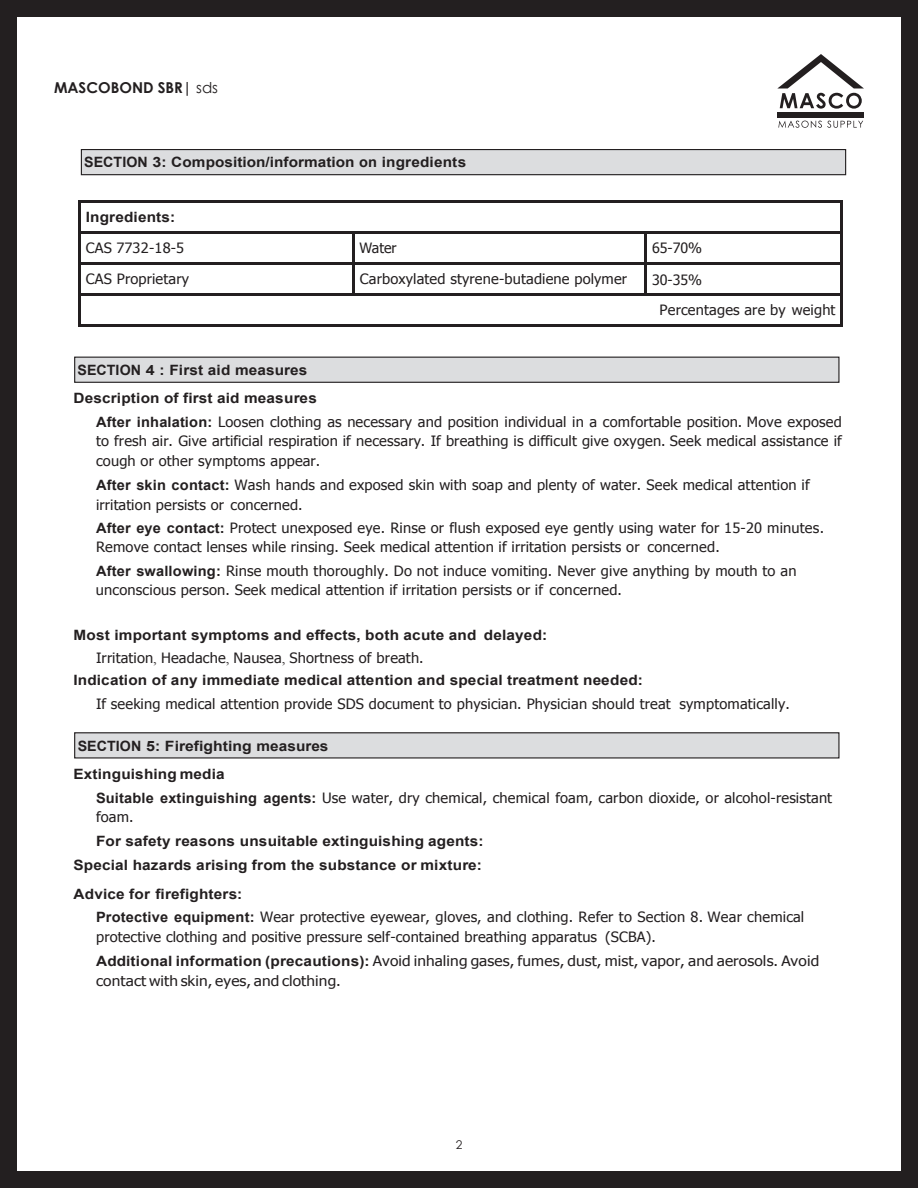
<style>
.page{position:relative;width:918px;height:1188px;background:#fff}
.page>*{position:absolute;margin:0;border:0;box-sizing:border-box;transform-origin:0 0}
.t1{font:700 15px "Century Gothic";color:#231f20}
.t2{font:14.25px/19.5px "Tahoma";letter-spacing:.01em;color:#231f20}
.t3{font:700 14.25px/31.3px "Arial";letter-spacing:.005em;color:#231f20;scale:1.08 1}
.t4{font:700 14.25px "Arial";letter-spacing:.005em;color:#231f20}
.t5{font:14.25px "Tahoma";letter-spacing:.01em;color:#231f20;scale:1.06 1}
.t6{font:14.25px "Tahoma";letter-spacing:.01em;color:#231f20;scale:1.09 1}
.t7{font:12px "Century Gothic";color:#231f20}
.s1{font-weight:400}
.s2{font-family:"Tahoma";font-weight:400}
.s3{font-family:"Arial";font-weight:700}
.s4{font-family:"Times New Roman";font-weight:400}
</style>
<div class="page">
<div style="left:0;top:1172px;width:918px;height:16px;background:#231f20"></div>
<div style="left:0;top:0;width:918px;height:16px;background:#231f20"></div>
<div style="left:902px;top:0;width:16px;height:1188px;background:#231f20"></div>
<div style="left:0;top:0;width:16px;height:1188px;background:#231f20"></div>
<div style="left:777px;top:112px;width:87px;height:6px;background:#231f20"></div>
<svg style="left:777px;top:54px;width:87px;height:55px"></svg>
<svg style="left:778px;top:121px;width:85px;height:7px"></svg>
<hr style="left:81px;top:200px;width:760px;height:3px;background:#231f20">
<hr style="left:79px;top:203px;width:2px;height:28px;background:#231f20">
<hr style="left:841px;top:203px;width:2px;height:28px;background:#231f20">
<hr style="left:81px;top:231px;width:271px;height:3px;background:#231f20">
<hr style="left:354px;top:231px;width:291px;height:3px;background:#231f20">
<hr style="left:647px;top:231px;width:194px;height:3px;background:#231f20">
<hr style="left:79px;top:234px;width:2px;height:29px;background:#231f20">
<hr style="left:352px;top:234px;width:2px;height:29px;background:#231f20">
<hr style="left:645px;top:234px;width:2px;height:29px;background:#231f20">
<hr style="left:841px;top:234px;width:2px;height:29px;background:#231f20">
<hr style="left:81px;top:263px;width:271px;height:2px;background:#231f20">
<hr style="left:354px;top:263px;width:291px;height:2px;background:#231f20">
<hr style="left:647px;top:263px;width:194px;height:2px;background:#231f20">
<hr style="left:79px;top:265px;width:2px;height:29px;background:#231f20">
<hr style="left:352px;top:265px;width:2px;height:29px;background:#231f20">
<hr style="left:645px;top:265px;width:2px;height:29px;background:#231f20">
<hr style="left:841px;top:265px;width:2px;height:29px;background:#231f20">
<hr style="left:81px;top:294px;width:271px;height:2px;background:#231f20">
<hr style="left:354px;top:294px;width:291px;height:2px;background:#231f20">
<hr style="left:647px;top:294px;width:194px;height:2px;background:#231f20">
<hr style="left:79px;top:296px;width:2px;height:29px;background:#231f20">
<hr style="left:81px;top:325px;width:760px;height:2px;background:#231f20">
<hr style="left:841px;top:296px;width:2px;height:29px;background:#231f20">
<div style="left:81px;top:150px;width:765px;height:25px;background:#dcdddf"></div>
<div style="left:81px;top:149px;width:765px;height:26px;border:1px solid #231f20"></div>
<div style="left:75px;top:357px;width:764px;height:25px;background:#dcdddf"></div>
<div style="left:74px;top:357px;width:766px;height:26px;border:1px solid #231f20"></div>
<div style="left:75px;top:733px;width:764px;height:25px;background:#dcdddf"></div>
<div style="left:74px;top:732px;width:766px;height:27px;border:1px solid #231f20"></div>
<p class="t1" style="left:54px;top:76px;width:166px">MASCOBOND SBR| <span class="s1">sds</span></p>
<p class="t4" style="left:84px;top:153px;width:384px">SECTION 3: Composition/information on ingredients</p>
<p class="t3" style="left:86px;top:202px;width:93px">Ingredients:<br><span class="s2">CAS 7732-18-5</span></p>
<p class="t2" style="left:360px;top:238px;width:39px">Water</p>
<p class="t2" style="left:652px;top:238px;width:52px">65-70%</p>
<p class="t2" style="left:652px;top:269px;width:52px">30-35%</p>
<p class="t2" style="left:652px;top:238px;width:38px">4 45</p>
<p class="t2" style="left:86px;top:269px;width:105px">CAS Proprietary</p>
<p class="t2" style="left:360px;top:269px;width:269px">Carboxylated styrene-butadiene polymer</p>
<p class="t2" style="left:660px;top:263px;width:177px;line-height:31.2px;text-indent:-7px">45 5<br>Percentages are by weight</p>
<p class="t5" style="left:303px;top:270px;width:290px">according to 29CFR1910/1200 and GHS Rev. 3</p>
<p class="t2" style="left:761px;top:293px;width:75px">Page 2 of 6</p>
<p class="t4" style="left:78px;top:361px;width:231px">SECTION 4 : First aid measures</p>
<p class="t2" style="left:96px;top:385px;width:747px;line-height:23.5px;text-indent:-22px"><span class="s3">Description of first aid measures<br>After inhalation:</span> Loosen clothing as necessary and position individual in a comfortable position. Move exposed</p>
<p class="t2" style="left:96px;top:431px;width:747px">to fresh air. Give artificial respiration if necessary. If breathing is difficult give oxygen. Seek medical assistance if cough or other symptoms appear.</p>
<p class="t2" style="left:96px;top:474px;width:715px"><span class="s3">After skin contact:</span> Wash hands and exposed skin with soap and plenty of water. Seek medical attention if irritation persists or concerned.</p>
<p class="t2" style="left:96px;top:517px;width:730px"><span class="s3">After eye contact:</span> Protect unexposed eye. Rinse or flush exposed eye gently using water for 15-20 minutes.<br>Remove contact lenses while rinsing. Seek medical attention if irritation persists or concerned.</p>
<p class="t2" style="left:96px;top:560px;width:702px"><span class="s3">After swallowing:</span> Rinse mouth thoroughly. Do not induce vomiting. Never give anything by mouth to an unconscious person. Seek medical attention if irritation persists or if concerned.</p>
<p class="t3" style="left:96px;top:623px;width:419px;line-height:23.7px;text-indent:-22px">Most important symptoms and effects, both acute and delayed:<br><span class="s2">Irritation</span><span class="s4">,</span> <span class="s2">Headache</span><span class="s4">,</span> <span class="s2">Nausea</span><span class="s4">,</span> <span class="s2">Shortness of breath.</span></p>
<p class="t2" style="left:96px;top:667px;width:695px;line-height:24.2px;text-indent:-22px"><span class="s3">Indication of any immediate medical attention and special treatment needed:<br></span>If seeking medical attention provide SDS document to physician. Physician should treat symptomatically.</p>
<p class="t4" style="left:78px;top:736px;width:252px">SECTION 5: Firefighting measures</p>
<p class="t2" style="left:96px;top:761px;width:738px;line-height:24px;text-indent:-22px"><span class="s3">Extinguishing media<br>Suitable extinguishing agents:</span> Use water, dry chemical, chemical foam, carbon dioxide, or alcohol-resistant</p>
<p class="t2" style="left:96px;top:807px;width:39px">foam.</p>
<p class="t3" style="left:96px;top:826px;width:360px">For safety reasons unsuitable extinguishing agents:</p>
<p class="t3" style="left:74px;top:850px;width:380px">Special hazards arising from the substance or mixture:</p>
<p class="t2" style="left:96px;top:881px;width:710px;line-height:23.4px;text-indent:-23px"><span class="s3">Advice for firefighters:<br>Protective equipment:</span> Wear protective eyewear, gloves, and clothing. Refer to Section 8. Wear chemical</p>
<p class="t2" style="left:96px;top:924px;width:725px;line-height:24.2px">protective clothing and positive pressure self-contained breathing apparatus (SCBA).<br><span class="s3">Additional information (precautions):</span> Avoid inhaling gases, fumes, dust, mist, vapor, and aerosols. Avoid</p>
<p class="t6" style="left:96px;top:971px;width:226px">contact with skin, eyes, and clothing.</p>
<p class="t7" style="left:456px;top:1136px;width:8px">2</p>
</div>
